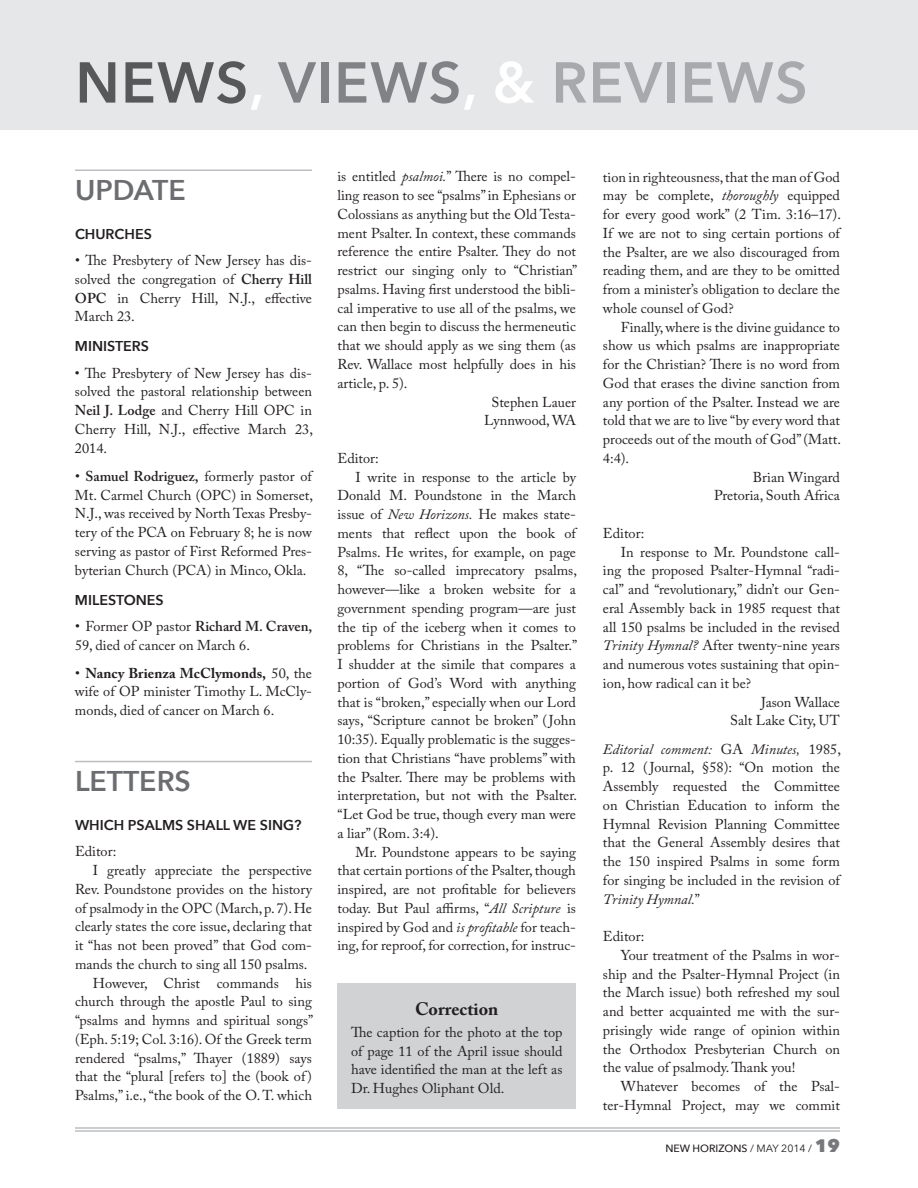
<style>
.page{position:relative;width:918px;height:1188px;background:#fff}
.page>*{position:absolute;margin:0;border:0;box-sizing:border-box;transform-origin:0 0}
.Article-Header{font:600 57px "Avenir Next";letter-spacing:.02em;color:#a8a9ad}
.News_section_title{font:600 28.5px "Avenir Next";color:#6c6d70}
.Update_section_title{font:600 28.5px "Avenir Next";color:#6c6d70}
.Update_text{font:700 18px "Adobe Caslon Pro";color:#231f20}
.News_item_text{font:14.25px/18.8px "Adobe Caslon Pro";color:#231f20;text-align:justify}
.Update_text-2{font:14.25px/18.8px "Adobe Caslon Pro";color:#231f20;text-align:justify}
.Update_heading{font:600 14.25px "Avenir Next";color:#231f20}
.Letter_topic{font:600 14.25px "Avenir Next";color:#231f20}
.News_item_first_para{font:14.25px "Adobe Caslon Pro";color:#231f20}
.t1{font:500 10.5px "Avenir Next";color:#231f20}
.s1{color:#57585a}
.s2{color:#fff}
.s3{color:#808285}
.s4{font-weight:600}
.s5{font-weight:700}
.s6{font-style:italic}
.s7{font-weight:400}
.s8{font-weight:800;font-size:18px;color:#76787b}
</style>
<div class="page">
<hr style="left:75px;top:1127px;width:765px;height:2px;background:#bcbdc0">
<hr style="left:75px;top:1130px;width:765px;height:2px;background:#bcbdc0">
<hr style="left:75px;top:170px;width:237px;height:1px;background:#bcbdc0">
<hr style="left:75px;top:761px;width:237px;height:1px;background:#bcbdc0">
<div style="left:0;top:0;width:918px;height:130px;background:#e6e7e9"></div>
<div style="left:338px;top:983px;width:238px;height:126px;background:#d1d2d4"></div>
<p class="Article-Header" style="left:75px;top:48px;width:734px"><span class="s1">NEWS</span><span class="s2">,</span> <span class="s3">VIEWS</span><span class="s2">, &amp;</span> REVIEWS</p>
<p class="Update_section_title" style="left:75px;top:172px;width:112px">UPDATE</p>
<p class="Update_heading" style="left:75px;top:225px;width:78px">CHURCHES</p>
<p class="Update_text-2" style="left:75px;top:251px;width:239px">• The Presbytery of New Jersey has dis&shy;solved the congregation of <span class="s4">Cherry Hill OPC</span> in Cherry Hill, N.J., effective March 23.</p>
<p class="Update_heading" style="left:75px;top:338px;width:76px">MINISTERS</p>
<p class="Update_text-2" style="left:75px;top:363px;width:240px">• The Presbytery of New Jersey has dis&shy;solved the pastoral relationship between <span class="s4">Neil J. Lodge</span> and Cherry Hill OPC in Cherry Hill, N.J., effective March 23, 2014.</p>
<p class="Update_text-2" style="left:75px;top:466px;width:239px">• <span class="s4">Samuel Rodriguez,</span> formerly pastor of Mt. Carmel Church (OPC) in Somerset, N.J., was received by North Texas Presby&shy;tery of the PCA on February 8; he is now serving as pastor of First Reformed Pres&shy;byterian Church (PCA) in Minco, Okla.</p>
<p class="Update_heading" style="left:75px;top:591px;width:90px">MILESTONES</p>
<p class="Update_text-2" style="left:75px;top:616px;width:239px">• Former OP pastor <span class="s4">Richard M. Craven,<br></span>59, died of cancer on March 6.</p>
<p class="Update_text-2" style="left:75px;top:663px;width:239px">• <span class="s5">Nancy Brienza McClymonds,</span> 50, the wife of OP minister Timothy L. McCly&shy;monds, died of cancer on March 6.</p>
<p class="News_section_title" style="left:75px;top:764px;width:117px">LETTERS</p>
<p class="Letter_topic" style="left:75px;top:817px;width:228px">WHICH PSALMS SHALL WE SING?</p>
<p class="News_item_first_para" style="left:75px;top:843px;width:43px">Editor:</p>
<p class="News_item_text" style="left:75px;top:861px;width:239px;text-indent:18px">I greatly appreciate the perspective Rev. Poundstone provides on the history of psalmody in the OPC (March, p. 7). He clearly states the core issue, declaring that it “has not been proved” that God com&shy;mands the church to sing all 150 psalms.</p>
<p class="News_item_text" style="left:75px;top:973px;width:240px;text-indent:18px">However, Christ commands his church through the apostle Paul to sing “psalms and hymns and spiritual songs” (Eph. 5:19; Col. 3:16). Of the Greek term rendered “psalms,” Thayer (1889) says that the “plural [refers to] the (book of )<br>Psalms,” i.e., “the book of the O. T. which</p>
<p class="News_item_text" style="left:338px;top:167px;width:241px">is entitled <span class="s6">psalmoi.</span>” There is no compel&shy;ling reason to see “psalms” in Ephesians or Colossians as anything but the Old Testa&shy;ment Psalter. In context, these commands reference the entire Psalter. They do not restrict our singing only to “Christian” psalms. Having first understood the bibli&shy;cal imperative to use all of the psalms, we can then begin to discuss the hermeneutic that we should apply as we sing them (as Rev. Wallace most helpfully does in his article, p. 5).</p>
<p class="News_item_text" style="left:491px;top:392px;width:86px">Stephen Lauer</p>
<p class="News_item_text" style="left:484px;top:411px;width:93px">Lynnwood, WA</p>
<p class="News_item_text" style="left:338px;top:448px;width:43px">Editor:</p>
<p class="News_item_text" style="left:337px;top:467px;width:241px;text-indent:18px">I write in response to the article by Donald M. Poundstone in the March issue of <span class="s6">New Horizons.</span> He makes state&shy;ments that reflect upon the book of Psalms. He writes, for example, on page 8, “The so-called imprecatory psalms, however—like a broken website for a government spending program—are just the tip of the iceberg when it comes to problems for Christians in the Psalter.” I shudder at the simile that compares a portion of God’s Word with anything that is “broken,” especially when our Lord says, “Scripture cannot be broken” ( John 10:35). Equally problematic is the sugges&shy;tion that Christians “have problems” with the Psalter. There may be problems with interpretation, but not with the Psalter. “Let God be true, though every man were a liar” (Rom. 3:4).</p>
<p class="News_item_text" style="left:337px;top:842px;width:240px;text-indent:18px">Mr. Poundstone appears to be saying that certain portions of the Psalter, though inspired, are not profitable for believers today. But Paul affirms, “<span class="s6">All Scripture</span> is inspired by God and <span class="s6">is profitable</span> for teach&shy;ing, for reproof, for correction, for instruc-</p>
<p class="Update_text" style="left:415px;top:998px;width:85px">Correction</p>
<p class="Update_text-2" style="left:351px;top:1023px;width:213px">The caption for the photo at the top of page 11 of the April issue should have identified the man at the left as Dr. Hughes Oliphant Old.</p>
<p class="News_item_text" style="left:603px;top:167px;width:239px">tion in righteousness, that the man of God may be complete, <span class="s6">thoroughly</span> equipped for every good work” (2 Tim. 3:16–17).<br>If we are not to sing certain portions of the Psalter, are we also discouraged from reading them, and are they to be omitted from a minister’s obligation to declare the whole counsel of God?</p>
<p class="News_item_text" style="left:603px;top:317px;width:240px;text-indent:18px">Finally, where is the divine guidance to show us which psalms are inappropriate for the Christian? There is no word from God that erases the divine sanction from any portion of the Psalter. Instead we are told that we are to live “by every word that proceeds out of the mouth of God” (Matt.<br>4:4).</p>
<p class="News_item_text" style="left:753px;top:467px;width:89px">Brian Wingard</p>
<p class="News_item_text" style="left:714px;top:486px;width:127px">Pretoria, South Africa</p>
<p class="News_item_text" style="left:603px;top:524px;width:43px">Editor:</p>
<p class="News_item_text" style="left:603px;top:542px;width:239px;text-indent:18px">In response to Mr. Poundstone call&shy;ing the proposed Psalter-Hymnal “radi&shy;cal” and “revolutionary,” didn’t our Gen&shy;eral Assembly back in 1985 request that all 150 psalms be included in the revised <span class="s6">Trinity Hymnal?</span> After twenty-nine years and numerous votes sustaining that opin&shy;ion, how radical can it be?</p>
<p class="News_item_text" style="left:761px;top:692px;width:80px">Jason Wallace</p>
<p class="News_item_text" style="left:730px;top:711px;width:111px">Salt Lake City, UT</p>
<p class="News_item_text" style="left:603px;top:739px;width:240px"><span class="s6">Editorial comment:</span> GA <span class="s6">Minutes,</span> 1985, p. 12 ( Journal, §58): “On motion the Assembly requested the Committee on Christian Education to inform the Hymnal Revision Planning Committee that the General Assembly desires that the 150 inspired Psalms in some form for singing be included in the revision of <span class="s6">Trinity Hymnal.</span>”</p>
<p class="News_item_text" style="left:603px;top:927px;width:43px">Editor:</p>
<p class="News_item_text" style="left:603px;top:946px;width:239px;text-indent:18px">Your treatment of the Psalms in wor&shy;ship and the Psalter-Hymnal Project (in the March issue) both refreshed my soul and better acquainted me with the sur&shy;prisingly wide range of opinion within the Orthodox Presbyterian Church on the value of psalmody. Thank you!</p>
<p class="News_item_text" style="left:603px;top:1077px;width:239px;text-align:right">Whatever becomes of the Psal&shy;ter-Hymnal Project, may we commit</p>
<p class="t1" style="left:665px;top:1142px;width:176px">NEW HORIZONS <span class="s7">/ MAY 2014 /</span> <span class="s8">19</span></p>
</div>
